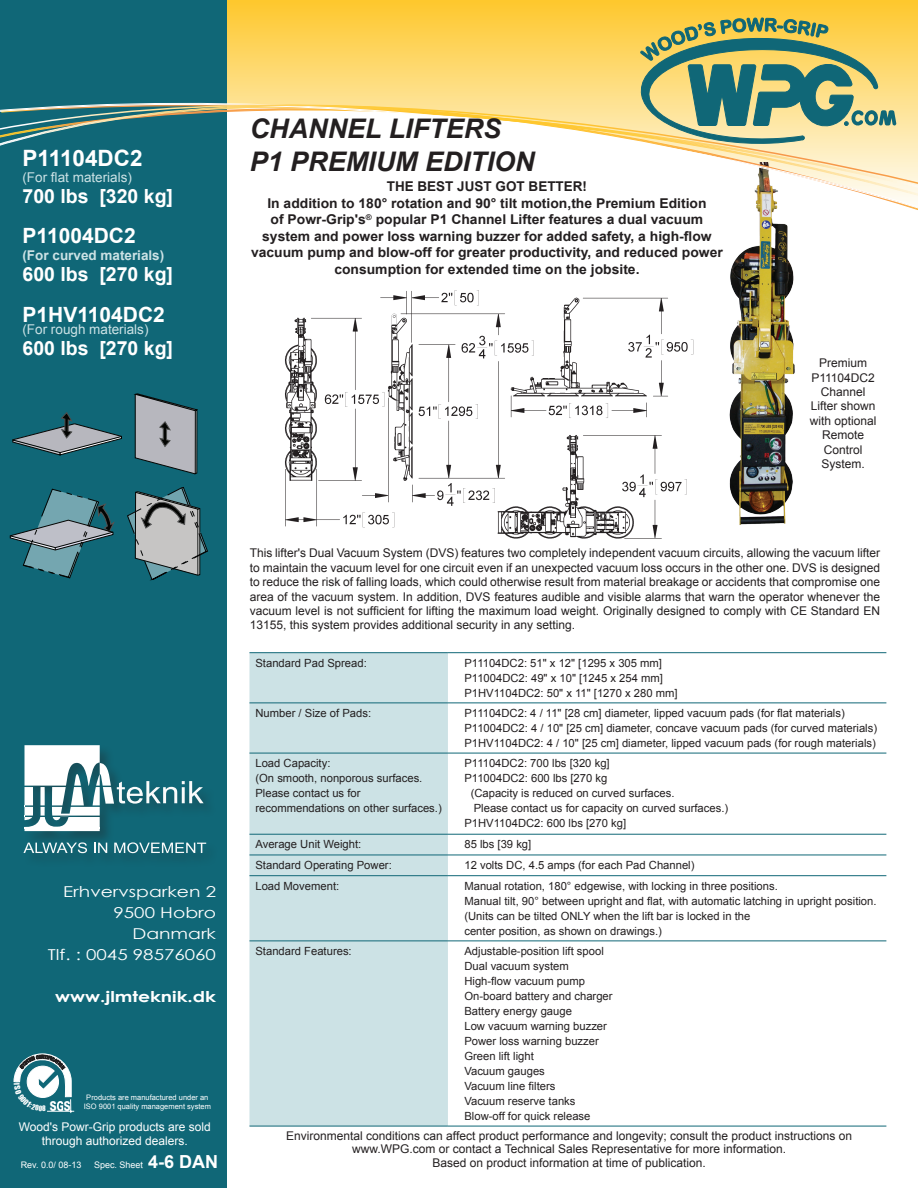
<style>
.page{position:relative;width:918px;height:1188px;background:#fff}
.page>*{position:absolute;margin:0;border:0;box-sizing:border-box;transform-origin:0 0}
.t1{font:italic 700 27px/33px "Arial";color:#231f20}
.t2{font:700 22.5px "Arial";color:#fff}
.t3{font:700 21px "Arial";color:#fff}
.t4{font:700 19.5px "Arial";color:#fff}
.t5{font:15px/21px "Century Gothic";color:#fff;text-align:right;scale:1.25 1}
.t6{font:700 15px "Century Gothic";color:#fff;scale:1.25 1}
.t7{font:700 13.5px/16.5px "Arial";color:#231f20;text-align:center}
.t8{font:13.5px "Arial";color:#cce2e5}
.t9{font:700 13.5px "Arial";color:#cce2e5}
.t10{font:900 13.5px "Zurich Win 95 BT";color:#fff;scale:.72 1}
.t11{font:12px/14.4px "Arial";color:#231f20;text-align:center}
.t12{font:12px/14.4px "Arial";color:#fff;text-align:center}
.t13{font:11.25px/15px "Arial";color:#231f20}
.t14{font:9px "Arial";color:#fff}
.t15{font:7.5px/9px "Arial";color:#fff;text-align:center}
.t16{font:7.05px "Impact";color:#fff}
.s1{font-weight:700;font-size:18px}
</style>
<div class="page">
<svg style="left:226px;top:0;width:692px;height:50px;background:#fbcc42"></svg>
<img style="left:729px;top:216px;width:66px;height:309px">
<div style="left:0;top:0;width:226px;height:1188px;background:#106777"></div>
<svg style="left:226px;top:190px;width:692px;height:21px"></svg>
<svg style="left:0;top:50px;width:918px;height:140px"></svg>
<div style="left:249px;top:653px;width:199px;height:473px;background:#cce2e5"></div>
<hr style="left:448px;top:652px;width:438px;height:1px;background:#106777">
<hr style="left:448px;top:703px;width:438px;height:1px;background:#106777">
<hr style="left:448px;top:753px;width:438px;height:1px;background:#106777">
<hr style="left:448px;top:834px;width:438px;height:1px;background:#106777">
<hr style="left:448px;top:855px;width:438px;height:1px;background:#106777">
<hr style="left:448px;top:875px;width:438px;height:1px;background:#106777">
<hr style="left:448px;top:941px;width:438px;height:1px;background:#106777">
<hr style="left:448px;top:1126px;width:438px;height:1px;background:#106777">
<hr style="left:249px;top:652px;width:199px;height:1px;background:#106777">
<hr style="left:249px;top:703px;width:199px;height:1px;background:#106777">
<hr style="left:249px;top:753px;width:199px;height:1px;background:#106777">
<hr style="left:249px;top:834px;width:199px;height:1px;background:#106777">
<hr style="left:249px;top:855px;width:199px;height:1px;background:#106777">
<hr style="left:249px;top:875px;width:199px;height:1px;background:#106777">
<hr style="left:249px;top:941px;width:199px;height:1px;background:#106777">
<hr style="left:249px;top:1126px;width:199px;height:1px;background:#106777">
<img style="left:285px;top:290px;width:409px;height:249px">
<svg style="left:636px;top:15px;width:260px;height:131px;background:#a5af77"></svg>
<div style="left:23px;top:744px;width:197px;height:124px;background:#231f20;opacity:.33"></div>
<svg style="left:24px;top:745px;width:180px;height:86px"></svg>
<svg style="left:23px;top:842px;width:64px;height:11px"></svg>
<svg style="left:94px;top:843px;width:13px;height:10px"></svg>
<svg style="left:114px;top:842px;width:92px;height:11px"></svg>
<svg style="left:12px;top:412px;width:110px;height:44px"></svg>
<svg style="left:10px;top:489px;width:105px;height:89px"></svg>
<svg style="left:134px;top:393px;width:64px;height:81px"></svg>
<svg style="left:127px;top:487px;width:81px;height:93px"></svg>
<svg style="left:14px;top:1054px;width:60px;height:59px"></svg>
<h2 class="t2" style="left:22px;top:143px;width:122px">P11104DC2</h2>
<p class="t8" style="left:22px;top:169px;width:111px">(For flat materials)</p>
<h3 class="t4" style="left:22px;top:183px;width:152px">700 lbs [320 kg]</h3>
<h3 class="t3" style="left:22px;top:222px;width:115px">P11004DC2</h3>
<p class="t9" style="left:22px;top:246px;width:143px">(For curved materials)</p>
<h3 class="t4" style="left:22px;top:261px;width:152px">600 lbs [270 kg]</h3>
<h3 class="t3" style="left:22px;top:301px;width:144px">P1HV1104DC2</h3>
<p class="t8" style="left:22px;top:320px;width:128px">(For rough materials)</p>
<h3 class="t4" style="left:22px;top:335px;width:152px">600 lbs [270 kg]</h3>
<h3 class="t5" style="left:48px;top:881px;width:136px">Erhvervsparken 2<br>9500 Hobro<br>Danmark<br>Tlf. : 0045 98576060</h3>
<h3 class="t6" style="left:55px;top:985px;width:130px">www.jlmteknik.dk</h3>
<p class="t16" style="left:42px;top:1103px;width:5px">8</p>
<p class="t10" style="left:64px;top:1096px;width:11px">S</p>
<p class="t15" style="left:84px;top:1093px;width:129px">Products are manufactured under an<br>ISO 9001 quality management system</p>
<p class="t10" style="left:50px;top:1096px;width:11px">S</p>
<p class="t12" style="left:19px;top:1119px;width:194px">Wood's Powr-Grip products are sold through authorized dealers.</p>
<p class="t14" style="left:21px;top:1159px;width:62px">Rev. 0.0/ 08-13</p>
<p class="t14" style="left:94px;top:1159px;width:126px">Spec. Sheet <span class="s1">4-6 DAN</span></p>
<h1 class="t1" style="left:250px;top:113px;width:287px">CHANNEL LIFTERS<br>P1 PREMIUM EDITION</h1>
<p class="t7" style="left:251px;top:179px;width:473px">THE BEST JUST GOT BETTER!<br>In addition to 180° rotation and 90° tilt motion,the Premium Edition<br>of Powr-Grip's<sup>®</sup> popular P1 Channel Lifter features a dual vacuum system and power loss warning buzzer for added safety, a high-flow vacuum pump and blow-off for greater productivity, and reduced power consumption for extended time on the jobsite.</p>
<p class="t11" style="left:810px;top:356px;width:68px">Premium<br>P11104DC2<br>Channel<br>Lifter shown with optional<br>Remote<br>Control<br>System.</p>
<p class="t11" style="left:250px;top:546px;width:632px;text-align:justify">This lifter's Dual Vacuum System (DVS) features two completely independent vacuum circuits, allowing the vacuum lifter to maintain the vacuum level for one circuit even if an unexpected vacuum loss occurs in the other one. DVS is designed to reduce the risk of falling loads, which could otherwise result from material breakage or accidents that compromise one area of the vacuum system. In addition, DVS features audible and visible alarms that warn the operator whenever the vacuum level is not sufficient for lifting the maximum load weight. Originally designed to comply with CE Standard EN 13155, this system provides additional security in any setting.</p>
<p class="t13" style="left:255px;top:656px;width:113px">Standard Pad Spread:</p>
<p class="t13" style="left:464px;top:656px;width:215px">P11104DC2: 51" x 12" [1295 x 305 mm]<br>P11004DC2: 49" x 10" [1245 x 254 mm]<br>P1HV1104DC2: 50" x 11" [1270 x 280 mm]</p>
<p class="t13" style="left:255px;top:706px;width:117px">Number / Size of Pads:</p>
<p class="t13" style="left:464px;top:706px;width:414px">P11104DC2: 4 / 11" [28 cm] diameter, lipped vacuum pads (for flat materials)<br>P11004DC2: 4 / 10" [25 cm] diameter, concave vacuum pads (for curved materials)<br>P1HV1104DC2: 4 / 10" [25 cm] diameter, lipped vacuum pads (for rough materials)</p>
<p class="t13" style="left:255px;top:756px;width:188px">Load Capacity:<br>(On smooth, nonporous surfaces.<br>Please contact us for recommendations on other surfaces.)</p>
<p class="t13" style="left:464px;top:756px;width:147px">P11104DC2: 700 lbs [320 kg]</p>
<p class="t13" style="left:464px;top:771px;width:144px">P11004DC2: 600 lbs [270 kg</p>
<p class="t13" style="left:471px;top:786px;width:205px">(Capacity is reduced on curved surfaces.</p>
<p class="t13" style="left:474px;top:801px;width:256px">Please contact us for capacity on curved surfaces.)</p>
<p class="t13" style="left:464px;top:816px;width:163px">P1HV1104DC2: 600 lbs [270 kg]</p>
<p class="t13" style="left:255px;top:837px;width:107px">Average Unit Weight:</p>
<p class="t13" style="left:464px;top:837px;width:68px">85 lbs [39 kg]</p>
<p class="t13" style="left:255px;top:858px;width:138px">Standard Operating Power:</p>
<p class="t13" style="left:464px;top:858px;width:232px">12 volts DC, 4.5 amps (for each Pad Channel)</p>
<p class="t13" style="left:255px;top:879px;width:85px">Load Movement:</p>
<p class="t13" style="left:464px;top:879px;width:414px">Manual rotation, 180° edgewise, with locking in three positions.<br>Manual tilt, 90° between upright and flat, with automatic latching in upright position. (Units can be tilted ONLY when the lift bar is locked in the<br>center position, as shown on drawings.)</p>
<p class="t13" style="left:255px;top:944px;width:98px">Standard Features:</p>
<p class="t13" style="left:464px;top:944px;width:150px">Adjustable-position lift spool<br>Dual vacuum system<br>High-flow vacuum pump<br>On-board battery and charger<br>Battery energy gauge<br>Low vacuum warning buzzer<br>Power loss warning buzzer<br>Green lift light<br>Vacuum gauges<br>Vacuum line filters<br>Vacuum reserve tanks<br>Blow-off for quick release</p>
<p class="t11" style="left:286px;top:1129px;width:568px;line-height:13.5px">Environmental conditions can affect product performance and longevity; consult the product instructions on www.WPG.com or contact a Technical Sales Representative for more information.<br>Based on product information at time of publication.</p>
</div>
